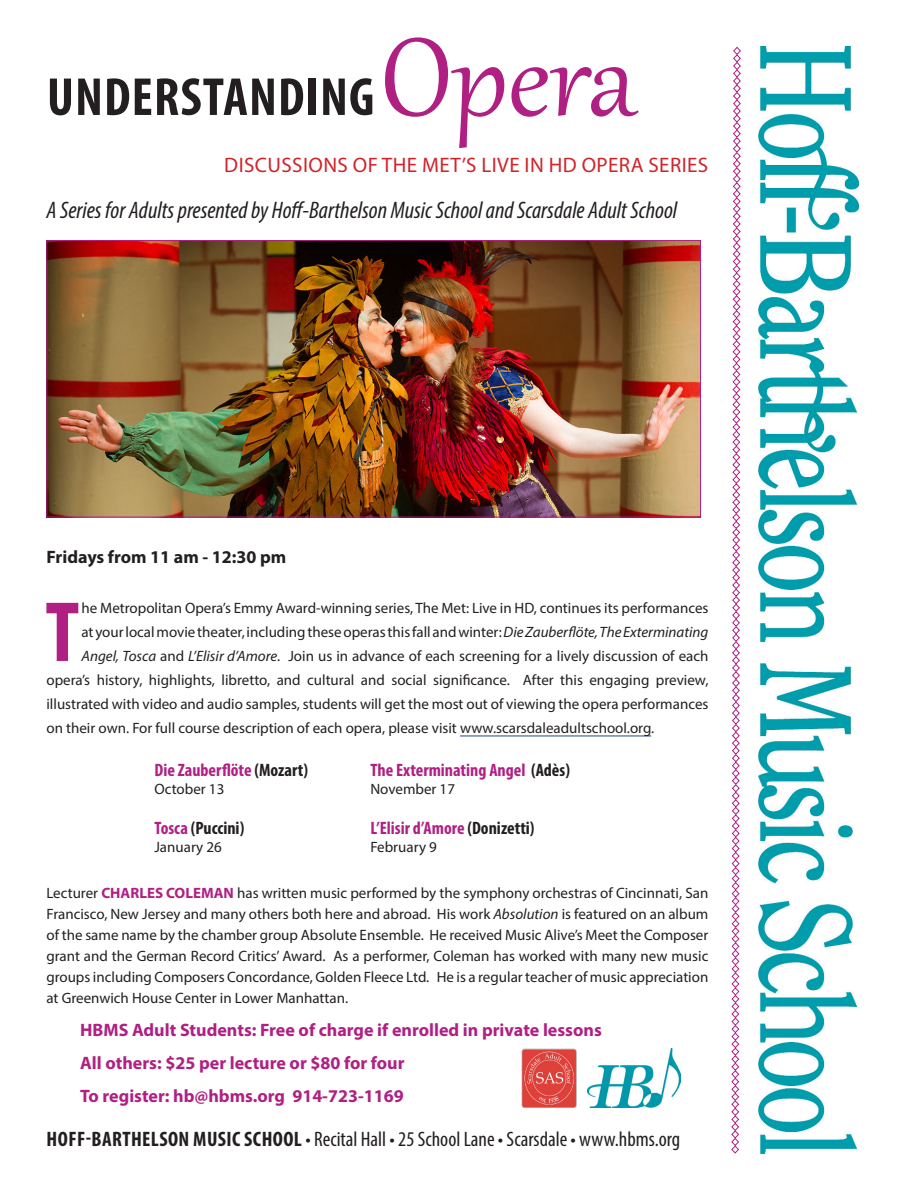
<style>
.page{position:relative;width:918px;height:1188px;background:#fff}
.page>*{position:absolute;margin:0;border:0;box-sizing:border-box;transform-origin:0 0}
.t1{font:135px "Gabriola";color:#b02083}
.t2{font:700 condensed 86.25px "Myriad Pro";color:#b02083}
.t3{font:700 condensed 54px "Myriad Pro";letter-spacing:.02em;color:#231f20}
.t4{font:italic condensed 24px "Myriad Pro";color:#231f20}
.t5{font:condensed 21px "Myriad Pro";color:#231f20}
.t6{font:21px "Myriad Pro";letter-spacing:.02em;color:#d1232a}
.t7{font:700 18px "Myriad Pro";color:#b02083}
.t8{font:700 condensed 18px "Myriad Pro";color:#b02083}
.t9{font:700 18px "Myriad Pro";color:#231f20}
.t10{font:700 condensed 18px "Myriad Pro";color:#231f20}
.t11{font:15px/21px "Myriad Pro";color:#231f20;text-align:justify}
.s1{font-style:italic}
.s2{color:#231f20}
.s3{color:#b02083}
.s4{font-weight:700;color:#b02083}
.s5{font-weight:700}
</style>
<div class="page">
<img style="left:759px;top:47px;width:100px;height:1106px">
<hr style="left:460px;top:736px;width:191px;height:1px;background:#253f8e">
<img style="left:48px;top:242px;width:651px;height:273px">
<div style="left:46px;top:240px;width:655px;height:277px;border:1px solid #b02083"></div>
<svg style="left:731px;top:46px;width:10px;height:1108px"></svg>
<img style="left:522px;top:1049px;width:55px;height:58px">
<img style="left:587px;top:1049px;width:94px;height:58px">
<p class="t1" style="left:381px;top:-11px;width:257px">Opera</p>
<p class="t6" style="left:224px;top:152px;width:486px">DISCUSSIONS OF THE MET’S LIVE IN HD OPERA SERIES</p>
<p class="t4" style="left:46px;top:196px;width:632px">A Series for Adults presented by Hoff-Barthelson Music School and Scarsdale Adult School</p>
<p class="t3" style="left:47px;top:63px;width:329px">UNDERSTANDING</p>
<p class="t9" style="left:46px;top:546px;width:242px">Fridays from 11 am - 12:30 pm</p>
<p class="t2" style="left:45px;top:578px;width:35px">T</p>
<p class="t11" style="left:81px;top:597px;width:629px">he Metropolitan Opera’s Emmy Award-winning series, The Met: Live in HD, continues its performances</p>
<p class="t11" style="left:81px;top:621px;width:629px">at your local movie theater, including these operas this fall and winter: <span class="s1">Die Zauberflöte, The Exterminating</span></p>
<p class="t11" style="left:81px;top:645px;width:629px"><span class="s1">Angel, Tosca</span> and <span class="s1">L’Elisir d’Amore</span>. Join us in advance of each screening for a lively discussion of each</p>
<p class="t11" style="left:46px;top:669px;width:664px">opera’s history, highlights, libretto, and cultural and social significance. After this engaging preview,</p>
<p class="t11" style="left:46px;top:693px;width:664px">illustrated with video and audio samples, students will get the most out of viewing the opera performances</p>
<p class="t11" style="left:46px;top:717px;width:609px">on their own. For full course description of each opera, please visit www.scarsdaleadultschool.org.</p>
<p class="t8" style="left:154px;top:759px;width:155px">Die Zauberflöte <span class="s2">(Mozart)</span></p>
<p class="t8" style="left:370px;top:759px;width:201px">The Exterminating Angel <span class="s2">(Adès)</span></p>
<p class="t11" style="left:154px;top:778px;width:71px">October 13</p>
<p class="t11" style="left:370px;top:778px;width:86px">November 17</p>
<p class="t10" style="left:154px;top:817px;width:91px"><span class="s3">Tosca</span> (Puccini)</p>
<p class="t8" style="left:370px;top:817px;width:166px">L’Elisir d’Amore <span class="s2">(Donizetti)</span></p>
<p class="t11" style="left:154px;top:836px;width:69px">January 26</p>
<p class="t11" style="left:370px;top:836px;width:68px">February 9</p>
<p class="t11" style="left:46px;top:883px;width:664px">Lecturer <span class="s4">CHARLES COLEMAN</span> has written music performed by the symphony orchestras of Cincinnati, San Francisco, New Jersey and many others both here and abroad. His work <span class="s1">Absolution</span> is featured on an album of the same name by the chamber group Absolute Ensemble. He received Music Alive’s Meet the Composer grant and the German Record Critics’ Award. As a performer, Coleman has worked with many new music groups including Composers Concordance, Golden Fleece Ltd. He is a regular teacher of music appreciation at Greenwich House Center in Lower Manhattan.</p>
<p class="t7" style="left:80px;top:1018px;width:523px">HBMS Adult Students: Free of charge if enrolled in private lessons</p>
<p class="t7" style="left:80px;top:1051px;width:326px">All others: $25 per lecture or $80 for four</p>
<p class="t7" style="left:80px;top:1084px;width:325px">To register: hb@hbms.org 914-723-1169</p>
<p class="t5" style="left:47px;top:1126px;width:635px"><span class="s5">HOFF-BARTHELSON MUSIC SCHOOL</span> • Recital Hall • 25 School Lane • Scarsdale • www.hbms.org</p>
</div>
